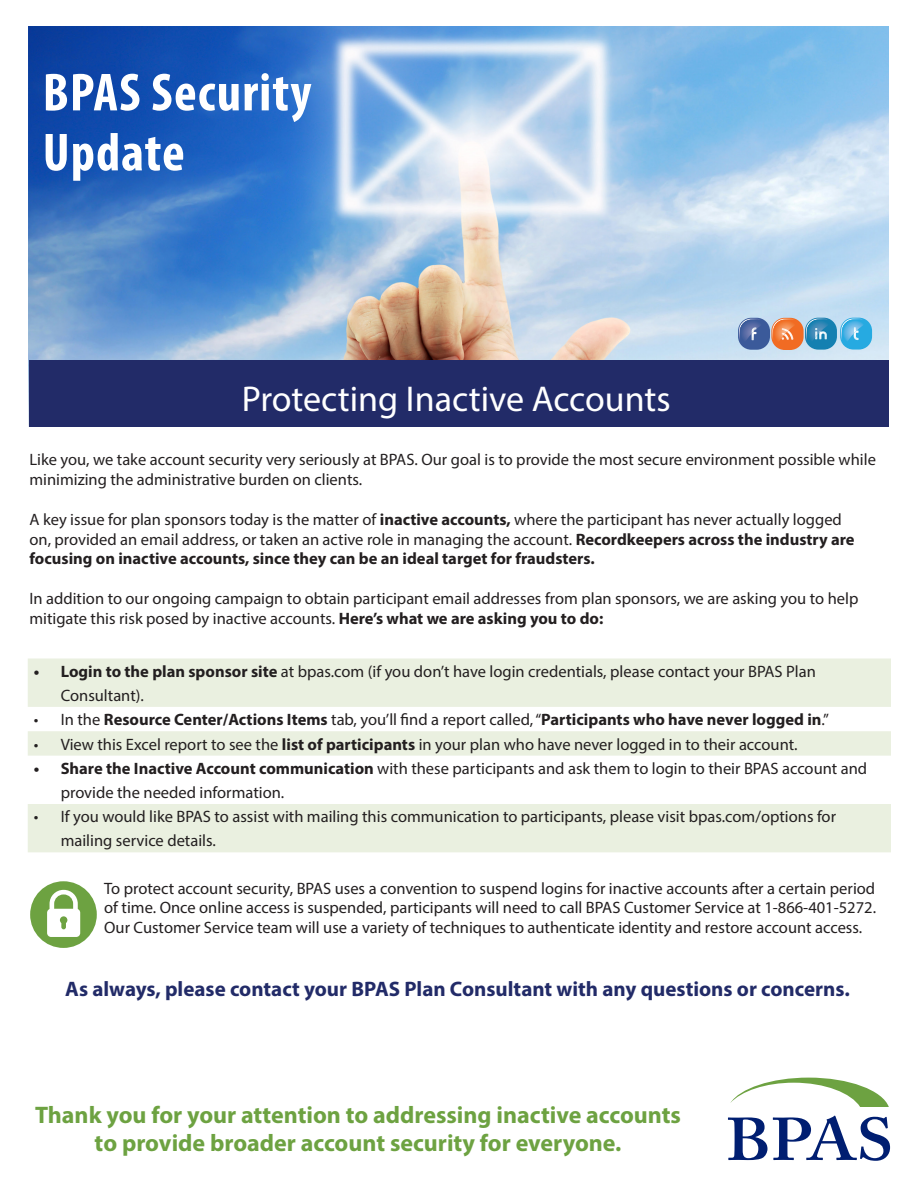
<style>
.page{position:relative;width:918px;height:1188px;background:#fff}
.page>*{position:absolute;margin:0;border:0;box-sizing:border-box;transform-origin:0 0}
.t1{font:600 59.7px "Adobe Caslon Pro";color:#001e71;scale:1.11 1}
.Heading_1{font:700 condensed 54px/60px "Myriad Pro";letter-spacing:.02em;color:#fff}
.t2{font:36px "Myriad Pro";color:#fff}
.t3{font:700 24px/28.8px "Myriad Pro";color:#6da241;text-align:center}
.t4{font:700 21px "Myriad Pro";color:#222b68}
.t5{font:16.5px/19.8px "Myriad Pro";color:#231f20}
.t6{font:700 16.5px "Myriad Pro";color:#231f20}
.s1{font-weight:700}
.s2{font-weight:400}
</style>
<div class="page">
<img style="left:29px;top:27px;width:860px;height:333px">
<svg style="left:730px;top:1078px;width:159px;height:29px"></svg>
<div style="left:29px;top:360px;width:860px;height:66px;background:#222b68"></div>
<div style="left:30px;top:881px;width:67px;height:67px;background:#6da241;border-radius:50%"></div>
<div style="left:50px;top:890px;width:28px;height:33px;background:#fff;border-radius:14px"></div>
<div style="left:54px;top:894px;width:19px;height:24px;background:#6da241;border-radius:9px"></div>
<div style="left:47px;top:909px;width:33px;height:28px;background:#fff;border-radius:4px"></div>
<svg style="left:60px;top:916px;width:7px;height:13px"></svg>
<svg style="left:28px;top:658px;width:863px;height:194px;fill:#eaf0e0"></svg>
<svg style="left:738px;top:318px;width:32px;height:32px"></svg>
<svg style="left:771px;top:318px;width:33px;height:32px"></svg>
<svg style="left:805px;top:318px;width:32px;height:32px"></svg>
<svg style="left:840px;top:318px;width:32px;height:32px"></svg>
<svg style="left:739px;top:319px;width:132px;height:30px;background:#7b96ab"></svg>
<p class="Heading_1" style="left:43px;top:61px;width:270px">BPAS Security<br>Update</p>
<p class="t2" style="left:242px;top:377px;width:431px">Protecting Inactive Accounts</p>
<p class="t5" style="left:29px;top:450px;width:848px">Like you, we take account security very seriously at BPAS. Our goal is to provide the most secure environment possible while minimizing the administrative burden on clients.</p>
<p class="t5" style="left:29px;top:509px;width:827px">A key issue for plan sponsors today is the matter of <span class="s1">inactive accounts,</span> where the participant has never actually logged on, provided an email address, or taken an active role in managing the account. <span class="s1">Recordkeepers across the industry are focusing on inactive accounts, since they can be an ideal target for fraudsters.</span></p>
<p class="t5" style="left:29px;top:588px;width:831px">In addition to our ongoing campaign to obtain participant email addresses from plan sponsors, we are asking you to help mitigate this risk posed by inactive accounts. <span class="s1">Here’s what we are asking you to do:</span></p>
<p class="t5" style="left:61px;top:659px;width:757px;line-height:24px;text-indent:-27px"><span class="s1">• Login to the plan sponsor site</span> at bpas.com (if you don’t have login credentials, please contact your BPAS Plan<br>Consultant).</p>
<p class="t6" style="left:34px;top:709px;width:797px"><span class="s2">• In the</span> Resource Center/Actions Items <span class="s2">tab, you’ll find a report called, “</span>Participants who have never logged in<span class="s2">.”</span></p>
<p class="t5" style="left:34px;top:734px;width:765px">• View this Excel report to see the <span class="s1">list of participants</span> in your plan who have never logged in to their account.</p>
<p class="t5" style="left:61px;top:756px;width:808px;line-height:24px;text-indent:-27px"><span class="s1">• Share the Inactive Account communication</span> with these participants and ask them to login to their BPAS account and provide the needed information.</p>
<p class="t5" style="left:61px;top:805px;width:777px;line-height:24px;text-indent:-27px">• If you would like BPAS to assist with mailing this communication to participants, please visit bpas.com/options for mailing service details.</p>
<p class="t5" style="left:104px;top:878px;width:773px;text-align:justify">To protect account security, BPAS uses a convention to suspend logins for inactive accounts after a certain period of time. Once online access is suspended, participants will need to call BPAS Customer Service at 1-866-401-5272.<br>Our Customer Service team will use a variety of techniques to authenticate identity and restore account access.</p>
<p class="t4" style="left:65px;top:975px;width:786px">As always, please contact your BPAS Plan Consultant with any questions or concerns.</p>
<p class="t3" style="left:35px;top:1099px;width:648px">Thank you for your attention to addressing inactive accounts to provide broader account security for everyone.</p>
<p class="t1" style="left:726px;top:1104px;width:152px">BPAS</p>
</div>
